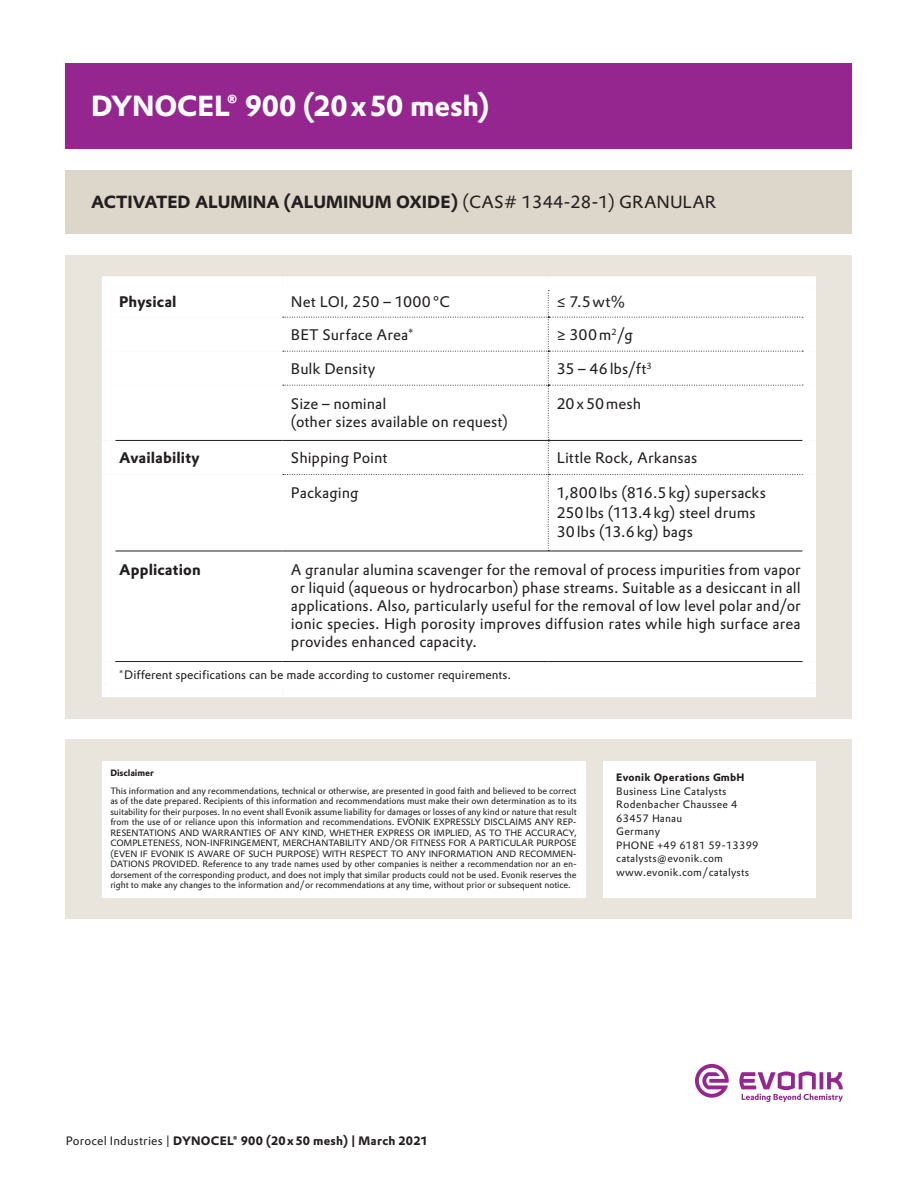
<style>
.page{position:relative;width:918px;height:1188px;background:#fff}
.page>*{position:absolute;margin:0;border:0;box-sizing:border-box;transform-origin:0 0}
.t1{font:700 28.5px "Evonik Prokyon";letter-spacing:-.01em;color:#fff}
.t2{font:700 17.25px "Evonik Prokyon";color:#231f20}
.t3{font:15px/18px "Evonik Prokyon";letter-spacing:.005em;color:#231f20}
.t4{font:700 15px "Evonik Prokyon";letter-spacing:.01em;color:#231f20}
.t5{font:12px "Evonik Prokyon";color:#231f20}
.t6{font:700 12px "Evonik Prokyon";letter-spacing:.02em;color:#231f20}
.t7{font:10.5px/13.5px "Evonik Prokyon";letter-spacing:.02em;color:#231f20}
.t8{font:700 10.5px "Evonik Prokyon";letter-spacing:.02em;color:#231f20}
.t9{font:9px/10.5px "Evonik Prokyon";letter-spacing:-.01em;color:#231f20;text-align:justify}
.t10{font:700 9px "Evonik Prokyon";letter-spacing:-.01em;color:#231f20}
.s1{font-weight:400}
</style>
<div class="page">
<svg style="left:739px;top:1072px;width:104px;height:30px"></svg>
<svg style="left:695px;top:1064px;width:34px;height:34px"></svg>
<div style="left:66px;top:64px;width:786px;height:85px;background:#95268f"></div>
<div style="left:66px;top:170px;width:786px;height:64px;background:#ddd6ca"></div>
<div style="left:66px;top:255px;width:786px;height:463px;background:#e9e5dd"></div>
<div style="left:115px;top:317px;width:688px;height:367px;background:#fff"></div>
<div style="left:803px;top:317px;width:13px;height:34px;background:#fff"></div>
<div style="left:803px;top:351px;width:13px;height:34px;background:#fff"></div>
<div style="left:102px;top:317px;width:13px;height:34px;background:#fff"></div>
<div style="left:102px;top:351px;width:13px;height:34px;background:#fff"></div>
<div style="left:102px;top:290px;width:13px;height:27px;background:#fff"></div>
<div style="left:102px;top:385px;width:13px;height:55px;background:#fff"></div>
<div style="left:803px;top:290px;width:13px;height:27px;background:#fff"></div>
<div style="left:803px;top:385px;width:13px;height:55px;background:#fff"></div>
<hr style="left:115px;top:440px;width:167px;height:1px;background:#231f20">
<div style="left:102px;top:440px;width:13px;height:34px;background:#fff"></div>
<hr style="left:282px;top:440px;width:266px;height:1px;background:#231f20">
<div style="left:283px;top:290px;width:520px;height:261px;background:#fff"></div>
<hr style="left:548px;top:440px;width:255px;height:1px;background:#231f20">
<div style="left:803px;top:440px;width:13px;height:34px;background:#fff"></div>
<div style="left:102px;top:474px;width:13px;height:77px;background:#fff"></div>
<div style="left:803px;top:474px;width:13px;height:77px;background:#fff"></div>
<hr style="left:115px;top:551px;width:167px;height:1px;background:#231f20">
<div style="left:102px;top:551px;width:13px;height:111px;background:#fff"></div>
<div style="left:102px;top:662px;width:13px;height:22px;background:#fff"></div>
<hr style="left:282px;top:551px;width:266px;height:1px;background:#231f20">
<hr style="left:548px;top:551px;width:255px;height:1px;background:#231f20">
<div style="left:803px;top:551px;width:13px;height:111px;background:#fff"></div>
<div style="left:803px;top:662px;width:13px;height:22px;background:#fff"></div>
<hr style="left:115px;top:661px;width:167px;height:1px;background:#231f20">
<div style="left:102px;top:684px;width:180px;height:13px;background:#fff"></div>
<div style="left:282px;top:684px;width:266px;height:13px;background:#fff"></div>
<div style="left:548px;top:684px;width:268px;height:13px;background:#fff"></div>
<hr style="left:282px;top:661px;width:266px;height:1px;background:#231f20">
<hr style="left:548px;top:661px;width:255px;height:1px;background:#231f20">
<div style="left:102px;top:276px;width:180px;height:14px;background:#fff"></div>
<div style="left:282px;top:276px;width:266px;height:14px;background:#fff"></div>
<div style="left:548px;top:276px;width:268px;height:14px;background:#fff"></div>
<div style="left:66px;top:740px;width:786px;height:179px;background:#e9e5dd"></div>
<div style="left:102px;top:761px;width:483px;height:137px;background:#fff"></div>
<div style="left:604px;top:761px;width:212px;height:137px;background:#fff"></div>
<h1 class="t1" style="left:91px;top:83px;width:399px">DYNOCEL® 900 (20x50 mesh)</h1>
<h2 class="t2" style="left:91px;top:188px;width:627px">ACTIVATED ALUMINA (ALUMINUM OXIDE) <span class="s1">(CAS# 1344-28-1) GRANULAR</span></h2>
<h3 class="t4" style="left:119px;top:290px;width:59px">Physical</h3>
<h3 class="t3" style="left:291px;top:292px;width:161px">Net LOI, 250 – 1000°C</h3>
<h3 class="t3" style="left:557px;top:292px;width:70px">≤ 7.5wt%</h3>
<h3 class="t3" style="left:291px;top:325px;width:124px">BET Surface Area<sup>*</sup></h3>
<h3 class="t3" style="left:557px;top:325px;width:78px">≥ 300m<sup>2</sup>/g</h3>
<h3 class="t3" style="left:291px;top:359px;width:86px">Bulk Density</h3>
<h3 class="t3" style="left:557px;top:359px;width:97px">35 – 46lbs/ft<sup>3</sup></h3>
<h3 class="t3" style="left:291px;top:394px;width:218px">Size – nominal<br>(other sizes available on request)</h3>
<h3 class="t3" style="left:557px;top:394px;width:86px">20x50mesh</h3>
<h3 class="t4" style="left:119px;top:446px;width:82px">Availability</h3>
<h3 class="t3" style="left:291px;top:448px;width:98px">Shipping Point</h3>
<h3 class="t3" style="left:557px;top:448px;width:142px">Little Rock, Arkansas</h3>
<h3 class="t3" style="left:291px;top:483px;width:69px">Packaging</h3>
<h3 class="t3" style="left:557px;top:482px;width:211px;line-height:19.5px">1,800lbs (816.5kg) supersacks<br>250lbs (113.4kg) steel drums<br>30lbs (13.6kg) bags</h3>
<h3 class="t4" style="left:119px;top:558px;width:83px">Application</h3>
<p class="t3" style="left:291px;top:560px;width:511px;text-align:justify">A granular alumina scavenger for the removal of process impurities from vapor or liquid (aqueous or hydrocarbon) phase streams. Suitable as a desiccant in all applications. Also, particularly useful for the removal of low level polar and/or ionic species. High porosity improves diffusion rates while high surface area provides enhanced capacity.</p>
<h3 class="t5" style="left:119px;top:666px;width:393px"><sup>*</sup> Different specifications can be made according to customer requirements.</h3>
<p class="t10" style="left:110px;top:765px;width:45px">Disclaimer</p>
<p class="t9" style="left:110px;top:785px;width:468px">This information and any recommendations, technical or otherwise, are presented in good faith and believed to be correct as of the date prepared. Recipients of this information and recommendations must make their own determination as to its suitability for their purposes. In no event shall Evonik assume liability for damages or losses of any kind or nature that result from the use of or reliance upon this information and recommendations. EVONIK EXPRESSLY DISCLAIMS ANY REP-RESENTATIONS AND WARRANTIES OF ANY KIND, WHETHER EXPRESS OR IMPLIED, AS TO THE ACCURACY, COMPLETENESS, NON-INFRINGEMENT, MERCHANTABILITY AND/OR FITNESS FOR A PARTICULAR PURPOSE (EVEN IF EVONIK IS AWARE OF SUCH PURPOSE) WITH RESPECT TO ANY INFORMATION AND RECOMMEN-DATIONS PROVIDED. Reference to any trade names used by other companies is neither a recommendation nor an en&shy;dorsement of the corresponding product, and does not imply that similar products could not be used. Evonik reserves the right to make any changes to the information and/or recommendations at any time, without prior or subsequent notice.</p>
<p class="t8" style="left:616px;top:769px;width:130px">Evonik Operations GmbH</p>
<p class="t7" style="left:616px;top:784px;width:144px">Business Line Catalysts<br>Rodenbacher Chaussee 4<br>63457 Hanau<br>Germany<br>PHONE +49 6181 59-13399 catalysts@evonik.com www.evonik.com/catalysts</p>
<h3 class="t6" style="left:66px;top:1132px;width:364px"><span class="s1">Porocel Industries |</span> DYNOCEL® 900 (20x50 mesh) | March 2021</h3>
</div>
